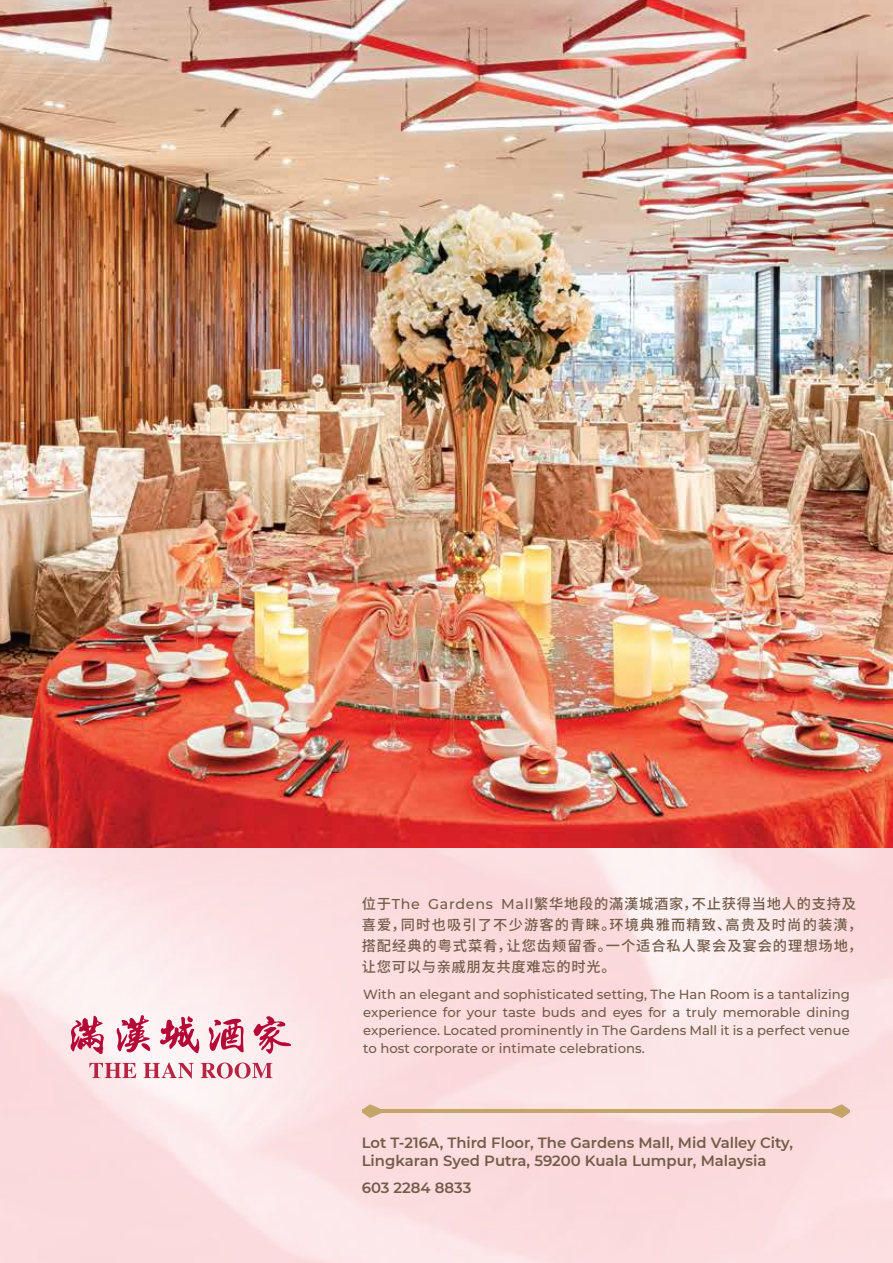
<style>
.page{position:relative;width:893px;height:1263px;background:#fff}
.page>*{position:absolute;margin:0;border:0;box-sizing:border-box;transform-origin:0 0}
.t1{font:600 14.85px/17.9px "Montserrat";color:#735c49}
.t2{font:500 14.25px/21.1px "Noto Sans SC";letter-spacing:.065em;color:#735c49}
.t3{font:500 13.2px/18px "Montserrat";color:#735c49;text-align:justify}
.s1{font-family:"Montserrat"}
</style>
<div class="page">
<img style="left:0;top:847px;width:893px;height:416px">
<img style="left:0;top:0;width:893px;height:847px">
<hr style="left:362px;top:1109px;width:480px;height:4px;background:#c2a567">
<svg style="left:826px;top:1104px;width:24px;height:14px"></svg>
<svg style="left:362px;top:1104px;width:23px;height:14px"></svg>
<svg style="left:71px;top:1015px;width:33px;height:39px"></svg>
<svg style="left:117px;top:1015px;width:34px;height:38px"></svg>
<svg style="left:160px;top:1016px;width:39px;height:38px"></svg>
<svg style="left:209px;top:1018px;width:35px;height:34px"></svg>
<svg style="left:253px;top:1016px;width:39px;height:38px"></svg>
<svg style="left:89px;top:1063px;width:47px;height:15px"></svg>
<svg style="left:143px;top:1062px;width:51px;height:16px"></svg>
<svg style="left:201px;top:1062px;width:71px;height:16px"></svg>
<p class="t2" style="left:362px;top:893px;width:502px">位于<span class="s1">The Gardens Mall</span>繁华地段的滿漢城酒家，不止获得当地人的支持及喜爱，同时也吸引了不少游客的青睐。环境典雅而精致、高贵及时尚的装潢，搭配经典的粤式菜肴，让您齿颊留香。一个适合私人聚会及宴会的理想场地，让您可以与亲戚朋友共度难忘的时光。</p>
<p class="t3" style="left:363px;top:985px;width:488px">With an elegant and sophisticated setting, The Han Room is a tantalizing experience for your taste buds and eyes for a truly memorable dining experience. Located prominently in The Gardens Mall it is a perfect venue to host corporate or intimate celebrations.</p>
<p class="t1" style="left:362px;top:1133px;width:433px">Lot T-216A, Third Floor, The Gardens Mall, Mid Valley City,<br>Lingkaran Syed Putra, 59200 Kuala Lumpur, Malaysia</p>
<p class="t1" style="left:362px;top:1177px;width:111px">603 2284 8833</p>
</div>
